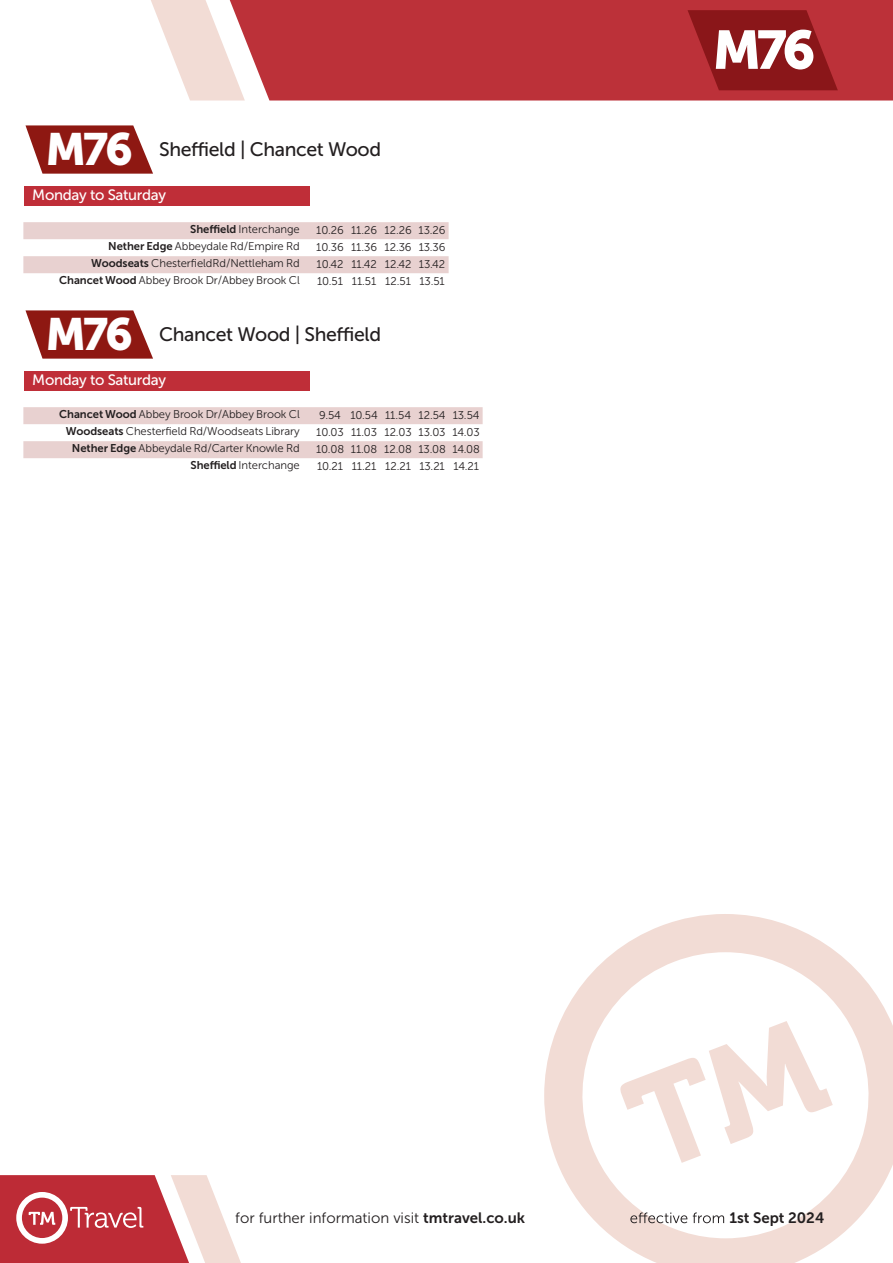
<style>
.page{position:relative;width:893px;height:1263px;background:#fff}
.page>*{position:absolute;margin:0;border:0;box-sizing:border-box;transform-origin:0 0}
.t1{font:54px "Museo Sans 900";color:#fff}
.t2{font:45px "Museo Sans 900";letter-spacing:-.07em;color:#fff}
.t3{font:19.5px "Museo Sans 500";letter-spacing:-.02em;color:#231f20}
.t4{font:15px "Museo Sans 300";color:#231f20}
.t5{font:15px "Museo Sans 500";letter-spacing:-.02em;color:#fff}
.t6{font:15px "Museo Sans 700";color:#231f20}
.Destinations{font:11.25px "Museo Sans 300";letter-spacing:-.005em;color:#231f20}
.s1{font-family:"Museo Sans 700"}
</style>
<div class="page">
<svg style="left:544px;top:914px;width:349px;height:349px"></svg>
<svg style="left:619px;top:1021px;width:214px;height:142px"></svg>
<svg style="left:630px;top:1212px;width:94px;height:11px"></svg>
<svg style="left:0;top:1175px;width:241px;height:88px"></svg>
<div style="left:16px;top:1192px;width:52px;height:52px;border:6px solid #fff;border-radius:50%"></div>
<div style="left:245px;top:0;width:648px;height:101px;background:#bc3139"></div>
<svg style="left:151px;top:0;width:94px;height:101px"></svg>
<svg style="left:687px;top:10px;width:151px;height:80px;background:#941b1f"></svg>
<div style="left:24px;top:186px;width:286px;height:19px;background:#bf2e38"></div>
<svg style="left:23px;top:222px;width:426px;height:51px"></svg>
<svg style="left:26px;top:125px;width:127px;height:49px;background:#9f3b36"></svg>
<div style="left:24px;top:371px;width:286px;height:19px;background:#bf2e38"></div>
<svg style="left:23px;top:407px;width:460px;height:51px"></svg>
<svg style="left:26px;top:310px;width:127px;height:49px;background:#9f3b36"></svg>
<p class="t2" style="left:45px;top:124px;width:89px">M76</p>
<p class="t3" style="left:159px;top:139px;width:223px">Sheffield | Chancet Wood</p>
<p class="t5" style="left:32px;top:187px;width:135px">Monday to Saturday</p>
<p class="Destinations" style="left:190px;top:223px;width:111px"><span class="s1">Sheffield</span> Interchange</p>
<p class="Destinations" style="left:316px;top:224px;width:29px">10.26</p>
<p class="Destinations" style="left:351px;top:224px;width:28px">11.26</p>
<p class="Destinations" style="left:385px;top:224px;width:29px">12.26</p>
<p class="Destinations" style="left:419px;top:224px;width:28px">13.26</p>
<p class="Destinations" style="left:108px;top:240px;width:193px"><span class="s1">Nether Edge</span> Abbeydale Rd/Empire Rd</p>
<p class="Destinations" style="left:316px;top:241px;width:29px">10.36</p>
<p class="Destinations" style="left:351px;top:241px;width:28px">11.36</p>
<p class="Destinations" style="left:385px;top:241px;width:29px">12.36</p>
<p class="Destinations" style="left:419px;top:241px;width:28px">13.36</p>
<p class="Destinations" style="left:91px;top:257px;width:210px"><span class="s1">Woodseats</span> ChesterfieldRd/Nettleham Rd</p>
<p class="Destinations" style="left:317px;top:258px;width:28px">10.42</p>
<p class="Destinations" style="left:351px;top:258px;width:27px">11.42</p>
<p class="Destinations" style="left:385px;top:258px;width:28px">12.42</p>
<p class="Destinations" style="left:419px;top:258px;width:28px">13.42</p>
<p class="Destinations" style="left:59px;top:274px;width:242px"><span class="s1">Chancet Wood</span> Abbey Brook Dr/Abbey Brook Cl</p>
<p class="Destinations" style="left:317px;top:275px;width:28px">10.51</p>
<p class="Destinations" style="left:352px;top:275px;width:26px">11.51</p>
<p class="Destinations" style="left:385px;top:275px;width:27px">12.51</p>
<p class="Destinations" style="left:419px;top:275px;width:27px">13.51</p>
<p class="t2" style="left:45px;top:309px;width:89px">M76</p>
<p class="t3" style="left:159px;top:324px;width:223px">Chancet Wood | Sheffield</p>
<p class="t5" style="left:32px;top:372px;width:135px">Monday to Saturday</p>
<p class="Destinations" style="left:59px;top:408px;width:242px"><span class="s1">Chancet Wood</span> Abbey Brook Dr/Abbey Brook Cl</p>
<p class="Destinations" style="left:319px;top:409px;width:23px">9.54</p>
<p class="Destinations" style="left:350px;top:409px;width:29px">10.54</p>
<p class="Destinations" style="left:385px;top:409px;width:27px">11.54</p>
<p class="Destinations" style="left:419px;top:409px;width:29px">12.54</p>
<p class="Destinations" style="left:453px;top:409px;width:28px">13.54</p>
<p class="Destinations" style="left:66px;top:425px;width:235px"><span class="s1">Woodseats</span> Chesterfield Rd/Woodseats Library</p>
<p class="Destinations" style="left:316px;top:426px;width:29px">10.03</p>
<p class="Destinations" style="left:351px;top:426px;width:28px">11.03</p>
<p class="Destinations" style="left:384px;top:426px;width:29px">12.03</p>
<p class="Destinations" style="left:419px;top:426px;width:28px">13.03</p>
<p class="Destinations" style="left:453px;top:426px;width:29px">14.03</p>
<p class="Destinations" style="left:72px;top:442px;width:229px"><span class="s1">Nether Edge</span> Abbeydale Rd/Carter Knowle Rd</p>
<p class="Destinations" style="left:316px;top:443px;width:30px">10.08</p>
<p class="Destinations" style="left:351px;top:443px;width:28px">11.08</p>
<p class="Destinations" style="left:384px;top:443px;width:29px">12.08</p>
<p class="Destinations" style="left:418px;top:443px;width:29px">13.08</p>
<p class="Destinations" style="left:452px;top:443px;width:29px">14.08</p>
<p class="Destinations" style="left:191px;top:459px;width:111px"><span class="s1">Sheffield</span> Interchange</p>
<p class="Destinations" style="left:317px;top:460px;width:28px">10.21</p>
<p class="Destinations" style="left:352px;top:460px;width:26px">11.21</p>
<p class="Destinations" style="left:385px;top:460px;width:27px">12.21</p>
<p class="Destinations" style="left:419px;top:460px;width:27px">13.21</p>
<p class="Destinations" style="left:453px;top:460px;width:27px">14.21</p>
<p class="t1" style="left:712px;top:19px;width:105px">M76</p>
<p class="t4" style="left:235px;top:1210px;width:291px">for further information visit <span class="s1">tmtravel.co.uk</span></p>
<p class="t6" style="left:729px;top:1209px;width:96px">1st Sept 2024</p>
</div>
